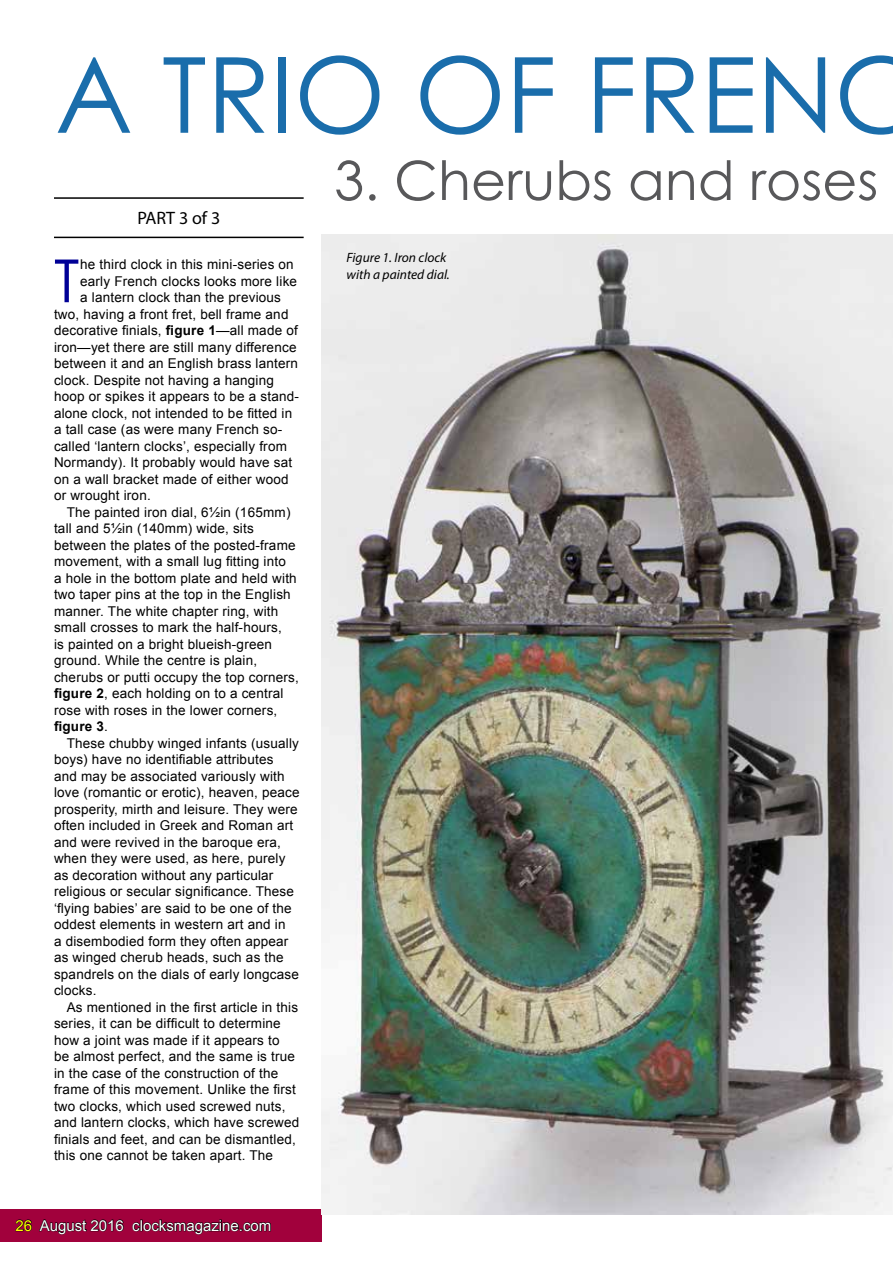
<style>
.page{position:relative;width:893px;height:1263px;background:#fff}
.page>*{position:absolute;margin:0;border:0;box-sizing:border-box;transform-origin:0 0}
.t1{font:105px "Century Gothic";color:#1a6dab}
.t2{font:59.4px "Century Gothic";color:#000096}
.t3{font:54px "Century Gothic";color:#58585a}
.t4{font:18px "Myriad Pro";color:#000}
.t5{font:15px "Arial";color:#fff}
.t6{font:13.5px "Arial";letter-spacing:.015em;color:#000}
.t7{font:italic 13.5px/16.5px "Myriad Pro";color:#000}
.t8{font:700 13.5px "Arial";color:#000}
.s1{font-weight:700}
.s2{font-weight:400}
.s3{color:#ff0}
</style>
<div class="page">
<div style="left:0;top:1209px;width:322px;height:32px;background:#a1013c"></div>
<svg style="left:15px;top:1219px;width:17px;height:13px"></svg>
<svg style="left:39px;top:1219px;width:85px;height:16px"></svg>
<svg style="left:132px;top:1219px;width:139px;height:16px"></svg>
<hr style="left:54px;top:197px;width:250px;height:2px;background:#000">
<hr style="left:54px;top:237px;width:250px;height:1px;background:#000">
<img style="left:322px;top:234px;width:571px;height:981px">
<h1 class="t1" style="left:55px;top:21px;width:866px">A TRIO OF FRENC</h1>
<h3 class="t3" style="left:334px;top:143px;width:545px">3. Cherubs and roses</h3>
<h3 class="t4" style="left:137px;top:207px;width:84px">PART 3 of 3</h3>
<h2 class="t2" style="left:54px;top:239px;width:27px">T</h2>
<p class="t6" style="left:80px;top:256px;width:215px">he third clock in this mini-series on</p>
<p class="t6" style="left:80px;top:272px;width:218px">early French clocks looks more like</p>
<p class="t6" style="left:80px;top:289px;width:202px">a lantern clock than the previous</p>
<p class="t6" style="left:54px;top:305px;width:236px">two, having a front fret, bell frame and</p>
<p class="t6" style="left:54px;top:322px;width:245px">decorative finials, <span class="s1">figure 1</span>—all made of</p>
<p class="t6" style="left:54px;top:338px;width:244px">iron—yet there are still many difference</p>
<p class="t6" style="left:54px;top:355px;width:246px">between it and an English brass lantern</p>
<p class="t6" style="left:54px;top:371px;width:221px">clock. Despite not having a hanging</p>
<p class="t6" style="left:54px;top:388px;width:247px">hoop or spikes it appears to be a stand-</p>
<p class="t6" style="left:54px;top:404px;width:240px">alone clock, not intended to be fitted in</p>
<p class="t6" style="left:54px;top:421px;width:230px">a tall case (as were many French so-</p>
<p class="t6" style="left:54px;top:437px;width:234px">called ‘lantern clocks’, especially from</p>
<p class="t6" style="left:54px;top:454px;width:240px">Normandy). It probably would have sat</p>
<p class="t6" style="left:54px;top:470px;width:236px">on a wall bracket made of either wood</p>
<p class="t6" style="left:54px;top:487px;width:98px">or wrought iron.</p>
<p class="t6" style="left:67px;top:503px;width:225px">The painted iron dial, 6½in (165mm)</p>
<p class="t6" style="left:54px;top:520px;width:201px">tall and 5½in (140mm) wide, sits</p>
<p class="t6" style="left:54px;top:536px;width:243px">between the plates of the posted-frame</p>
<p class="t6" style="left:54px;top:553px;width:233px">movement, with a small lug fitting into</p>
<p class="t6" style="left:54px;top:569px;width:244px">a hole in the bottom plate and held with</p>
<p class="t6" style="left:54px;top:586px;width:238px">two taper pins at the top in the English</p>
<p class="t6" style="left:54px;top:602px;width:226px">manner. The white chapter ring, with</p>
<p class="t6" style="left:54px;top:619px;width:229px">small crosses to mark the half-hours,</p>
<p class="t6" style="left:54px;top:635px;width:219px">is painted on a bright blueish-green</p>
<p class="t6" style="left:54px;top:652px;width:205px">ground. While the centre is plain,</p>
<p class="t6" style="left:54px;top:668px;width:247px">cherubs or putti occupy the top corners,</p>
<p class="t6" style="left:54px;top:685px;width:231px"><span class="s1">figure 2</span>, each holding on to a central</p>
<p class="t6" style="left:54px;top:701px;width:225px">rose with roses in the lower corners,</p>
<p class="t8" style="left:54px;top:717px;width:55px">figure 3<span class="s2">.</span></p>
<p class="t6" style="left:67px;top:734px;width:234px">These chubby winged infants (usually</p>
<p class="t6" style="left:54px;top:751px;width:221px">boys) have no identifiable attributes</p>
<p class="t6" style="left:54px;top:767px;width:232px">and may be associated variously with</p>
<p class="t6" style="left:54px;top:784px;width:247px">love (romantic or erotic), heaven, peace</p>
<p class="t6" style="left:54px;top:800px;width:245px">prosperity, mirth and leisure. They were</p>
<p class="t6" style="left:54px;top:817px;width:241px">often included in Greek and Roman art</p>
<p class="t6" style="left:54px;top:833px;width:228px">and were revived in the baroque era,</p>
<p class="t6" style="left:54px;top:850px;width:233px">when they were used, as here, purely</p>
<p class="t6" style="left:54px;top:866px;width:221px">as decoration without any particular</p>
<p class="t6" style="left:54px;top:883px;width:242px">religious or secular significance. These</p>
<p class="t6" style="left:54px;top:899px;width:239px">‘flying babies’ are said to be one of the</p>
<p class="t6" style="left:54px;top:915px;width:233px">oddest elements in western art and in</p>
<p class="t6" style="left:54px;top:932px;width:236px">a disembodied form they often appear</p>
<p class="t6" style="left:54px;top:948px;width:231px">as winged cherub heads, such as the</p>
<p class="t6" style="left:54px;top:965px;width:247px">spandrels on the dials of early longcase</p>
<p class="t6" style="left:54px;top:981px;width:44px">clocks.</p>
<p class="t6" style="left:67px;top:998px;width:233px">As mentioned in the first article in this</p>
<p class="t6" style="left:54px;top:1014px;width:228px">series, it can be difficult to determine</p>
<p class="t6" style="left:54px;top:1031px;width:227px">how a joint was made if it appears to</p>
<p class="t6" style="left:54px;top:1047px;width:243px">be almost perfect, and the same is true</p>
<p class="t6" style="left:54px;top:1064px;width:226px">in the case of the construction of the</p>
<p class="t6" style="left:54px;top:1080px;width:243px">frame of this movement. Unlike the first</p>
<p class="t6" style="left:54px;top:1097px;width:233px">two clocks, which used screwed nuts,</p>
<p class="t6" style="left:54px;top:1113px;width:247px">and lantern clocks, which have screwed</p>
<p class="t6" style="left:54px;top:1130px;width:243px">finials and feet, and can be dismantled,</p>
<p class="t6" style="left:54px;top:1146px;width:221px">this one cannot be taken apart. The</p>
<p class="t5" style="left:15px;top:1216px;width:257px"><span class="s3">26</span> August 2016 clocksmagazine.com</p>
<p class="t7" style="left:347px;top:249px;width:105px">Figure 1. Iron clock with a painted dial.</p>
</div>
